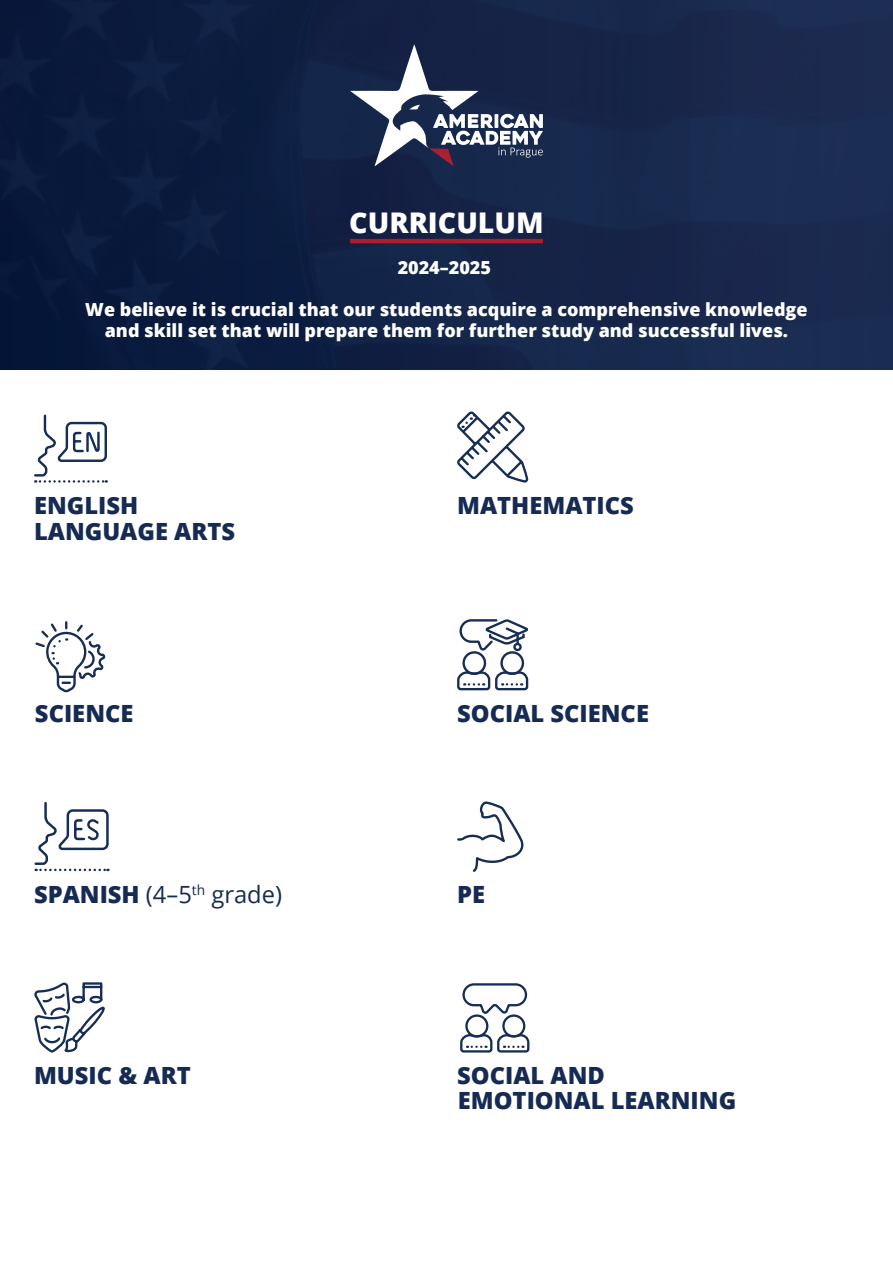
<style>
.page{position:relative;width:893px;height:1263px;background:#fff}
.page>*{position:absolute;margin:0;border:0;box-sizing:border-box;transform-origin:0 0}
.Nadpis_1{font:800 28.5px "Open Sans";color:#fff}
.t1{font:800 23.7px/26px "Open Sans";color:#162b53}
.t2{font:23.7px "Open Sans";color:#162b53}
.Nadpis_1-2{font:800 18px/21px "Open Sans";color:#fff;text-align:center}
.s1{font-weight:800}
</style>
<div class="page">
<div style="left:0;top:0;width:893px;height:370px;background:linear-gradient(to right,#07183a,#1e2d53)"></div>
<svg style="left:350px;top:44px;width:193px;height:122px"></svg>
<hr style="left:350px;top:239px;width:193px;height:4px;background:#ab1d2f">
<svg style="left:457px;top:411px;width:72px;height:72px"></svg>
<svg style="left:34px;top:414px;width:74px;height:69px"></svg>
<svg style="left:34px;top:802px;width:76px;height:69px"></svg>
<svg style="left:457px;top:801px;width:67px;height:71px"></svg>
<svg style="left:457px;top:619px;width:72px;height:72px"></svg>
<div style="left:500px;top:651px;width:24px;height:24px;border:2px solid #162d55;border-radius:50%"></div>
<svg style="left:35px;top:621px;width:71px;height:72px"></svg>
<svg style="left:34px;top:982px;width:71px;height:71px"></svg>
<svg style="left:460px;top:983px;width:70px;height:70px"></svg>
<div style="left:502px;top:1014px;width:23px;height:23px;border:2px solid #162d55;border-radius:50%"></div>
<p class="Nadpis_1" style="left:349px;top:201px;width:196px">CURRICULUM</p>
<p class="Nadpis_1-2" style="left:398px;top:256px;width:95px">2024–2025</p>
<p class="Nadpis_1-2" style="left:85px;top:298px;width:724px">We believe it is crucial that our students acquire a comprehensive knowledge and skill set that will prepare them for further study and successful lives.</p>
<p class="t1" style="left:34px;top:491px;width:106px">ENGLISH</p>
<p class="t1" style="left:457px;top:491px;width:178px">MATHEMATICS</p>
<p class="t1" style="left:34px;top:517px;width:203px">LANGUAGE ARTS</p>
<p class="t1" style="left:35px;top:699px;width:100px">SCIENCE</p>
<p class="t1" style="left:457px;top:699px;width:193px">SOCIAL SCIENCE</p>
<p class="t2" style="left:34px;top:878px;width:250px"><span class="s1">SPANISH</span> (4–5<sup>th</sup> grade)</p>
<p class="t1" style="left:457px;top:880px;width:30px">PE</p>
<p class="t1" style="left:34px;top:1061px;width:158px">MUSIC &amp; ART</p>
<p class="t1" style="left:457px;top:1061px;width:281px">SOCIAL AND<br>EMOTIONAL LEARNING</p>
</div>
